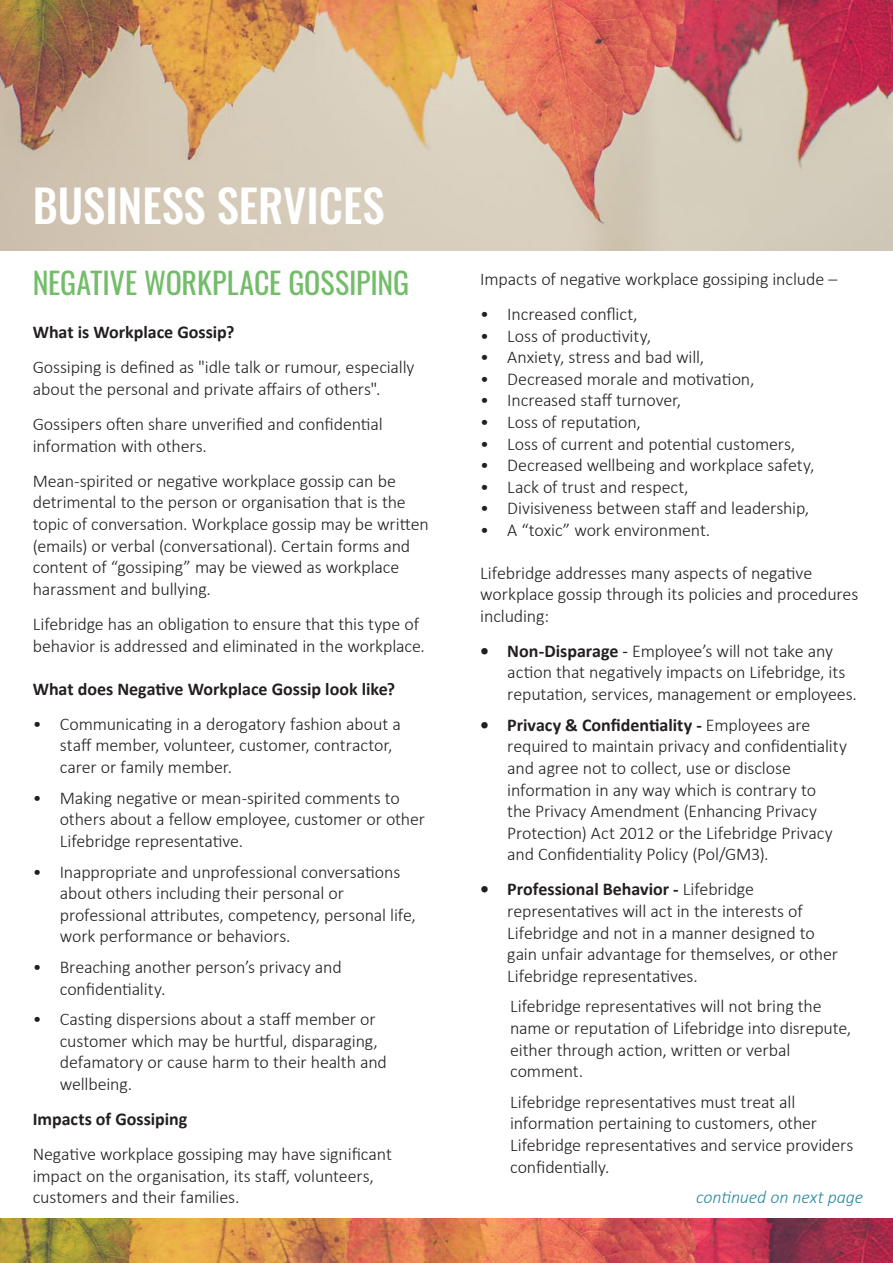
<style>
.page{position:relative;width:893px;height:1263px;background:#fff}
.page>*{position:absolute;margin:0;border:0;box-sizing:border-box;transform-origin:0 0}
.t1{font:500 45px "Oswald";color:#fff}
.t2{font:30px "Oswald";letter-spacing:-.005em;color:#73bc69}
.t3{font:300 18px/21.6px "Calibri";letter-spacing:-.01em;color:#231f20}
.t4{font:700 18px "Calibri";color:#231f20}
.t5{font:italic 300 18px "Calibri";letter-spacing:-.01em;color:#2c87a0}
.s1{font-weight:700}
.s2{font-weight:400}
</style>
<div class="page">
<img style="left:0;top:0;width:893px;height:251px">
<img style="left:0;top:1219px;width:893px;height:44px">
<p class="t1" style="left:33px;top:183px;width:353px">BUSINESS SERVICES</p>
<p class="t2" style="left:33px;top:256px;width:378px">NEGATIVE WORKPLACE GOSSIPING</p>
<p class="t4" style="left:33px;top:320px;width:203px">What is Workplace Gossip?</p>
<p class="t3" style="left:33px;top:356px;width:383px">Gossiping is defined as "idle talk or rumour, especially about the personal and private affairs of others".</p>
<p class="t3" style="left:33px;top:413px;width:351px">Gossipers often share unverified and confidential information with others.</p>
<p class="t3" style="left:33px;top:470px;width:398px">Mean-spirited or negative workplace gossip can be detrimental to the person or organisation that is the topic of conversation. Workplace gossip may be written (emails) or verbal (conversational). Certain forms and content of “gossiping” may be viewed as workplace harassment and bullying.</p>
<p class="t3" style="left:33px;top:613px;width:394px">Lifebridge has an obligation to ensure that this type of behavior is addressed and eliminated in the workplace.</p>
<p class="t4" style="left:33px;top:676px;width:364px">What does Negative Workplace Gossip look like?</p>
<p class="t3" style="left:60px;top:713px;width:343px;text-indent:-27px">• Communicating in a derogatory fashion about a staff member, volunteer, customer, contractor, carer or family member.</p>
<p class="t3" style="left:60px;top:787px;width:367px;text-indent:-27px">• Making negative or mean-spirited comments to others about a fellow employee, customer or other<br>Lifebridge representative.</p>
<p class="t3" style="left:60px;top:860px;width:358px;text-indent:-27px">• Inappropriate and unprofessional conversations about others including their personal or professional attributes, competency, personal life, work performance or behaviors.</p>
<p class="t3" style="left:60px;top:956px;width:283px;text-indent:-27px">• Breaching another person’s privacy and confidentiality.</p>
<p class="t3" style="left:60px;top:1008px;width:329px;text-indent:-27px">• Casting dispersions about a staff member or customer which may be hurtful, disparaging, defamatory or cause harm to their health and wellbeing.</p>
<p class="t4" style="left:33px;top:1106px;width:156px">Impacts of Gossiping</p>
<p class="t3" style="left:33px;top:1143px;width:361px">Negative workplace gossiping may have significant impact on the organisation, its staff, volunteers, customers and their families.</p>
<p class="t3" style="left:480px;top:268px;width:358px">Impacts of negative workplace gossiping include –</p>
<p class="t3" style="left:480px;top:303px;width:159px">• Increased conflict,</p>
<p class="t3" style="left:480px;top:325px;width:172px">• Loss of productivity,</p>
<p class="t3" style="left:480px;top:346px;width:225px">• Anxiety, stress and bad will,</p>
<p class="t3" style="left:480px;top:368px;width:276px">• Decreased morale and motivation,</p>
<p class="t3" style="left:480px;top:389px;width:203px">• Increased staff turnover,</p>
<p class="t3" style="left:480px;top:411px;width:162px">• Loss of reputation,</p>
<p class="t3" style="left:480px;top:433px;width:317px">• Loss of current and potential customers,</p>
<p class="t3" style="left:480px;top:454px;width:336px">• Decreased wellbeing and workplace safety,</p>
<p class="t3" style="left:480px;top:476px;width:210px">• Lack of trust and respect,</p>
<p class="t3" style="left:480px;top:497px;width:330px">• Divisiveness between staff and leadership,</p>
<p class="t3" style="left:480px;top:519px;width:231px">• A “toxic” work environment.</p>
<p class="t3" style="left:480px;top:562px;width:379px">Lifebridge addresses many aspects of negative workplace gossip through its policies and procedures including:</p>
<p class="t3" style="left:507px;top:640px;width:351px;text-indent:-27px"><span class="s1">• Non-Disparage</span> <span class="s2">-</span> Employee’s will not take any action that negatively impacts on Lifebridge, its reputation, services, management or employees.</p>
<p class="t3" style="left:507px;top:714px;width:341px;text-indent:-27px"><span class="s1">• Privacy &amp; Confidentiality -</span> Employees are required to maintain privacy and confidentiality and agree not to collect, use or disclose information in any way which is contrary to<br>the Privacy Amendment (Enhancing Privacy Protection) Act 2012 or the Lifebridge Privacy and Confidentiality Policy (Pol/GM3).</p>
<p class="t3" style="left:507px;top:878px;width:332px;text-indent:-27px"><span class="s1">• Professional Behavior -</span> Lifebridge representatives will act in the interests of Lifebridge and not in a manner designed to gain unfair advantage for themselves, or other Lifebridge representatives.</p>
<p class="t3" style="left:510px;top:995px;width:343px">Lifebridge representatives will not bring the name or reputation of Lifebridge into disrepute, either through action, written or verbal comment.</p>
<p class="t3" style="left:510px;top:1091px;width:345px">Lifebridge representatives must treat all information pertaining to customers, other Lifebridge representatives and service providers confidentially.</p>
<p class="t5" style="left:696px;top:1186px;width:168px">continued on next page</p>
</div>
